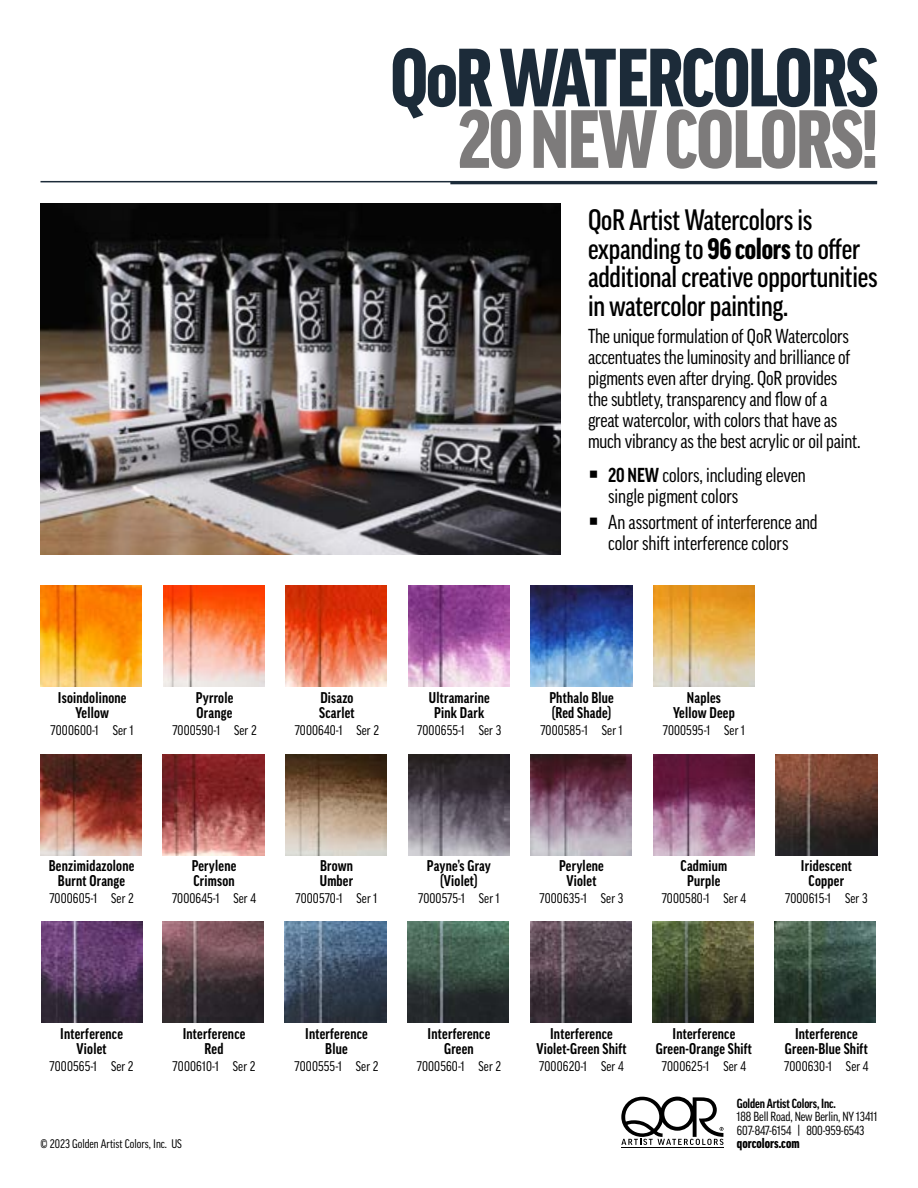
<style>
.page{position:relative;width:918px;height:1188px;background:#fff}
.page>*{position:absolute;margin:0;border:0;box-sizing:border-box;transform-origin:0 0}
.t1{font:900 condensed 79.5px "Good Pro";letter-spacing:-.025em;color:#1c2b39}
.t2{font:900 condensed 79.5px "Good Pro";letter-spacing:-.02em;color:#7d7b7b}
.t3{font:500 condensed 28.5px/28.5px "Good Pro";letter-spacing:-.01em;color:#000}
.t4{font:19.5px/21px "Good Pro Cond News";letter-spacing:-.01em;color:#000}
.t5{font:700 condensed 15px/15px "Good Pro";letter-spacing:.015em;color:#000;text-align:center}
.t6{font:13.5px "Good Pro Cond News";letter-spacing:.01em;color:#000}
.t7{font:900 condensed 13.5px "Good Pro";color:#000}
.t8{font:12.75px/13.5px "Good Pro Cond News";letter-spacing:-.01em;color:#000}
.t9{font:700 condensed 12.75px "Good Pro";letter-spacing:-.01em;color:#000}
.t10{font:12px "Good Pro Cond News";color:#000}
.s1{font-weight:900}
.s2{font-family:"Good Pro";font-weight:700;font-stretch:condensed}
.s3{font-size:11.55px}
</style>
<div class="page">
<hr style="left:40px;top:181px;width:837px;height:1px;background:#1c2b39">
<hr style="left:450px;top:181px;width:427px;height:3px;background:#1c2b39">
<img style="left:40px;top:585px;width:102px;height:102px">
<img style="left:163px;top:585px;width:101px;height:102px">
<img style="left:286px;top:585px;width:101px;height:102px">
<img style="left:408px;top:585px;width:101px;height:102px">
<img style="left:531px;top:585px;width:101px;height:102px">
<img style="left:653px;top:585px;width:102px;height:102px">
<img style="left:40px;top:754px;width:102px;height:101px">
<img style="left:163px;top:754px;width:101px;height:101px">
<img style="left:286px;top:754px;width:101px;height:101px">
<img style="left:408px;top:754px;width:101px;height:101px">
<img style="left:531px;top:754px;width:101px;height:101px">
<img style="left:653px;top:754px;width:102px;height:101px">
<img style="left:776px;top:754px;width:101px;height:101px">
<img style="left:41px;top:921px;width:102px;height:102px">
<img style="left:162px;top:921px;width:102px;height:102px">
<img style="left:285px;top:921px;width:101px;height:102px">
<img style="left:407px;top:921px;width:102px;height:102px">
<img style="left:530px;top:921px;width:101px;height:102px">
<img style="left:40px;top:204px;width:521px;height:351px">
<img style="left:652px;top:921px;width:101px;height:102px">
<img style="left:775px;top:921px;width:101px;height:102px">
<hr style="left:621px;top:1147px;width:102px;height:1px;background:#000">
<svg style="left:621px;top:1097px;width:103px;height:48px"></svg>
<h1 class="t1" style="left:390px;top:34px;width:489px">QoR WATERCOLORS</h1>
<h1 class="t2" style="left:458px;top:95px;width:422px">20 NEW COLORS!</h1>
<h2 class="t3" style="left:588px;top:206px;width:291px">QoR Artist Watercolors is expanding to <span class="s1">96 colors</span> to offer additional creative opportunities in watercolor painting.</h2>
<p class="t4" style="left:588px;top:326px;width:274px">The unique formulation of QoR Watercolors accentuates the luminosity and brilliance of pigments even after drying. QoR provides the subtlety, transparency and flow of a great watercolor, with colors that have as much vibrancy as the best acrylic or oil paint.</p>
<h3 class="t4" style="left:608px;top:464px;width:199px;text-indent:-20px">▪ <span class="s2">20 NEW</span> colors, including eleven single pigment colors</h3>
<h3 class="t4" style="left:588px;top:512px;width:231px;text-align:center">▪ An assortment of interference and color shift interference colors</h3>
<p class="t5" style="left:58px;top:691px;width:70px">Isoindolinone<br>Yellow</p>
<p class="t6" style="left:51px;top:722px;width:85px">7000600-1 Ser 1</p>
<p class="t5" style="left:196px;top:691px;width:39px;text-align:left">Pyrrole<br>Orange</p>
<p class="t6" style="left:172px;top:722px;width:86px">7000590-1 Ser 2</p>
<p class="t5" style="left:319px;top:691px;width:37px;text-align:left">Disazo<br>Scarlet</p>
<p class="t6" style="left:295px;top:722px;width:86px">7000640-1 Ser 2</p>
<p class="t5" style="left:429px;top:691px;width:63px">Ultramarine<br>Pink Dark</p>
<p class="t6" style="left:417px;top:722px;width:85px">7000655-1 Ser 3</p>
<p class="t5" style="left:549px;top:691px;width:66px;text-align:left">Phthalo Blue (Red Shade)</p>
<p class="t6" style="left:540px;top:722px;width:84px">7000585-1 Ser 1</p>
<p class="t5" style="left:673px;top:691px;width:63px">Naples<br>Yellow Deep</p>
<p class="t6" style="left:663px;top:722px;width:84px">7000595-1 Ser 1</p>
<p class="t5" style="left:49px;top:859px;width:87px">Benzimidazolone<br>Burnt Orange</p>
<p class="t6" style="left:49px;top:890px;width:86px">7000605-1 Ser 2</p>
<p class="t5" style="left:192px;top:859px;width:46px;text-align:left">Perylene<br>Crimson</p>
<p class="t6" style="left:172px;top:890px;width:85px">7000645-1 Ser 4</p>
<p class="t5" style="left:320px;top:859px;width:35px;text-align:left">Brown<br>Umber</p>
<p class="t6" style="left:295px;top:890px;width:84px">7000570-1 Ser 1</p>
<p class="t5" style="left:427px;top:859px;width:66px">Payne’s Gray (Violet)</p>
<p class="t6" style="left:418px;top:890px;width:83px">7000575-1 Ser 1</p>
<p class="t5" style="left:559px;top:859px;width:46px">Perylene<br>Violet</p>
<p class="t6" style="left:540px;top:890px;width:85px">7000635-1 Ser 3</p>
<p class="t5" style="left:681px;top:859px;width:48px">Cadmium<br>Purple</p>
<p class="t6" style="left:662px;top:890px;width:86px">7000580-1 Ser 4</p>
<p class="t5" style="left:801px;top:859px;width:53px">Iridescent<br>Copper</p>
<p class="t6" style="left:785px;top:890px;width:84px">7000615-1 Ser 3</p>
<p class="t5" style="left:60px;top:1027px;width:64px">Interference<br>Violet</p>
<p class="t6" style="left:50px;top:1058px;width:86px">7000565-1 Ser 2</p>
<p class="t5" style="left:183px;top:1027px;width:64px">Interference<br>Red</p>
<p class="t6" style="left:173px;top:1058px;width:84px">7000610-1 Ser 2</p>
<p class="t10" style="left:40px;top:1136px;width:143px">© 2023 Golden Artist Colors, Inc. US</p>
<p class="t5" style="left:305px;top:1027px;width:64px">Interference<br>Blue</p>
<p class="t6" style="left:295px;top:1058px;width:85px">7000555-1 Ser 2</p>
<p class="t5" style="left:428px;top:1027px;width:64px">Interference<br>Green</p>
<p class="t6" style="left:417px;top:1058px;width:86px">7000560-1 Ser 2</p>
<p class="t5" style="left:536px;top:1027px;width:92px">Interference<br>Violet-Green Shift</p>
<p class="t6" style="left:539px;top:1058px;width:86px">7000620-1 Ser 4</p>
<p class="t5" style="left:656px;top:1027px;width:98px">Interference<br>Green-Orange Shift</p>
<p class="t6" style="left:662px;top:1058px;width:86px">7000625-1 Ser 4</p>
<p class="t5" style="left:785px;top:1027px;width:84px">Interference<br>Green-Blue Shift</p>
<p class="t6" style="left:784px;top:1058px;width:86px">7000630-1 Ser 4</p>
<p class="t9" style="left:737px;top:1096px;width:100px">Golden Artist Colors, Inc.</p>
<p class="t8" style="left:737px;top:1110px;width:142px">188 Bell Road, New Berlin, NY 13411<br>607-847-6154 <span class="s3">|</span> 800-959-6543</p>
<p class="t7" style="left:737px;top:1135px;width:64px">qorcolors.com</p>
</div>
